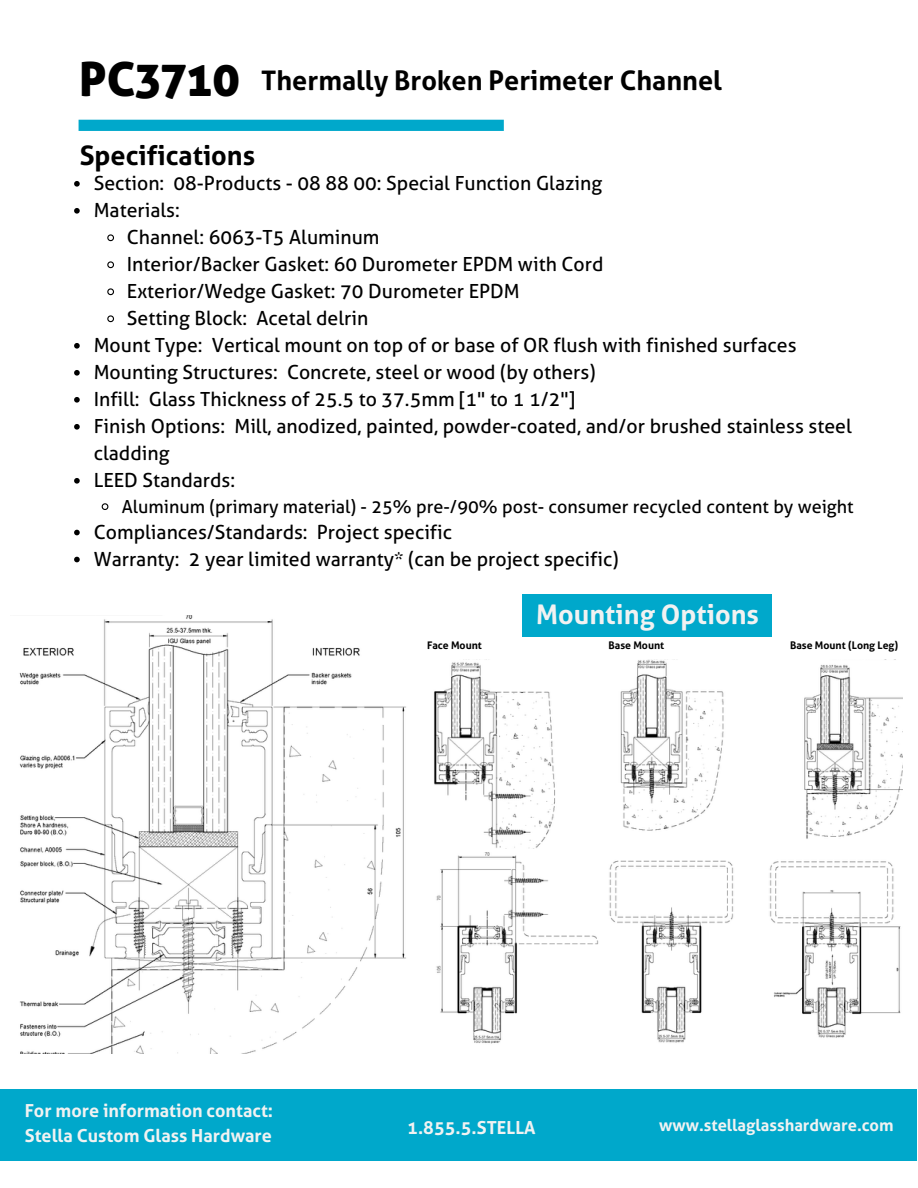
<style>
.page{position:relative;width:918px;height:1188px;background:#fff}
.page>*{position:absolute;margin:0;border:0;box-sizing:border-box;transform-origin:0 0}
.t1{font:700 27px "Aller";color:#000}
.t2{font:700 27px "Aller";color:#f1f2f2}
.t3{font:19.5px/27px "Aller";color:#000}
.t4{font:18px "Aller";color:#000}
.t5{font:700 18px/24.8px "Aller";color:#f1f2f2}
.t6{font:700 16.5px "Aller";color:#f1f2f2}
.t7{font:700 10.5px "Aller";color:#000}
.s1{font-family:"Aller Display";font-weight:400;font-size:47.25px}
</style>
<div class="page">
<div style="left:79px;top:120px;width:425px;height:11px;background:#00a8cb"></div>
<div style="left:1px;top:1089px;width:916px;height:72px;background:#00a8cb"></div>
<div style="left:522px;top:595px;width:250px;height:41px;background:#00a8cb"></div>
<img style="left:434px;top:659px;width:468px;height:189px">
<img style="left:19px;top:616px;width:387px;height:437px">
<img style="left:436px;top:852px;width:465px;height:192px">
<svg style="left:74px;top:181px;width:6px;height:6px"></svg>
<svg style="left:74px;top:208px;width:6px;height:6px"></svg>
<svg style="left:107px;top:234px;width:7px;height:8px"></svg>
<svg style="left:107px;top:261px;width:7px;height:8px"></svg>
<svg style="left:107px;top:288px;width:7px;height:8px"></svg>
<svg style="left:107px;top:315px;width:7px;height:8px"></svg>
<svg style="left:74px;top:343px;width:6px;height:6px"></svg>
<svg style="left:74px;top:370px;width:6px;height:6px"></svg>
<svg style="left:74px;top:397px;width:6px;height:6px"></svg>
<svg style="left:74px;top:424px;width:6px;height:6px"></svg>
<svg style="left:74px;top:478px;width:6px;height:6px"></svg>
<svg style="left:101px;top:503px;width:8px;height:7px"></svg>
<svg style="left:74px;top:530px;width:6px;height:5px"></svg>
<svg style="left:74px;top:557px;width:6px;height:5px"></svg>
<h1 class="t1" style="left:79px;top:65px;width:644px"><span class="s1">PC3710</span> Thermally Broken Perimeter Channel</h1>
<h1 class="t1" style="left:80px;top:140px;width:177px">Specifications</h1>
<p class="t3" style="left:94px;top:170px;width:510px">Section: 08-Products - 08 88 00: Special Function Glazing</p>
<p class="t3" style="left:94px;top:197px;width:88px">Materials:</p>
<p class="t3" style="left:127px;top:224px;width:254px">Channel: 6063-T5 Aluminum</p>
<p class="t3" style="left:127px;top:251px;width:478px">Interior/Backer Gasket: 60 Durometer EPDM with Cord</p>
<p class="t3" style="left:127px;top:278px;width:394px">Exterior/Wedge Gasket: 70 Durometer EPDM</p>
<p class="t3" style="left:127px;top:305px;width:243px">Setting Block: Acetal delrin</p>
<p class="t3" style="left:94px;top:332px;width:704px">Mount Type: Vertical mount on top of or base of OR flush with finished surfaces</p>
<p class="t3" style="left:94px;top:359px;width:503px">Mounting Structures: Concrete, steel or wood (by others)</p>
<p class="t3" style="left:94px;top:386px;width:483px">Infill: Glass Thickness of 25.5 to 37.5mm [1" to 1 1/2"]</p>
<p class="t3" style="left:94px;top:413px;width:760px">Finish Options: Mill, anodized, painted, powder-coated, and/or brushed stainless steel</p>
<p class="t3" style="left:94px;top:440px;width:77px">cladding</p>
<p class="t3" style="left:94px;top:467px;width:143px">LEED Standards:</p>
<p class="t4" style="left:122px;top:496px;width:733px">Aluminum (primary material) - 25% pre-/90% post- consumer recycled content by weight</p>
<p class="t3" style="left:94px;top:519px;width:526px">Compliances/Standards: Project specific<br>Warranty: 2 year limited warranty* (can be project specific)</p>
<h1 class="t2" style="left:536px;top:599px;width:224px">Mounting Options</h1>
<p class="t7" style="left:427px;top:639px;width:56px">Face Mount</p>
<p class="t7" style="left:609px;top:639px;width:57px">Base Mount</p>
<p class="t7" style="left:790px;top:639px;width:110px">Base Mount (Long Leg)</p>
<p class="t5" style="left:25px;top:1098px;width:250px">For more information contact:<br>Stella Custom Glass Hardware</p>
<p class="t5" style="left:407px;top:1115px;width:130px">1.855.5.STELLA</p>
<p class="t6" style="left:659px;top:1115px;width:236px">www.stellaglasshardware.com</p>
</div>
